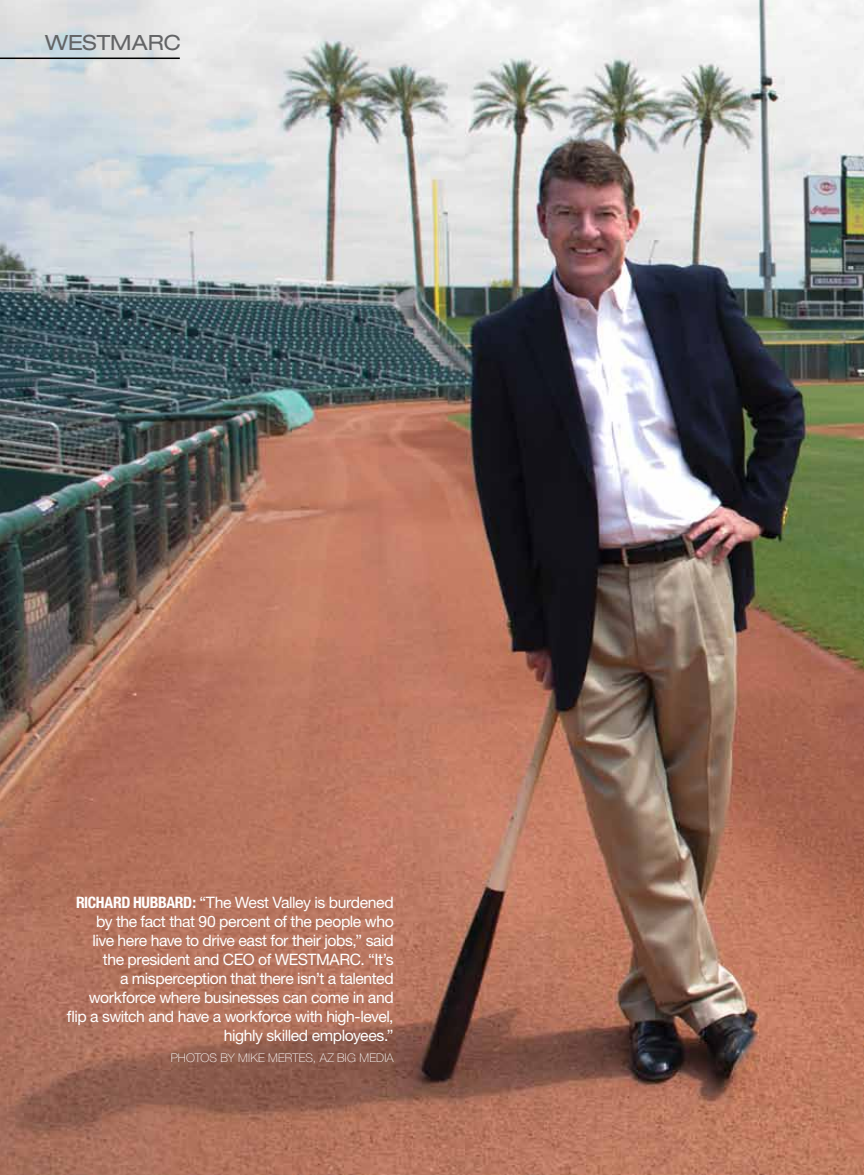
<style>
.page{position:relative;width:864px;height:1175px;background:#fff}
.page>*{position:absolute;margin:0;border:0;box-sizing:border-box;transform-origin:0 0}
.t1{font:expanded 21px "Helvetica Neue";color:#636466}
.t2{font:15.75px/18.9px "Helvetica Neue";letter-spacing:-.03em;color:#fff;text-align:right}
.t3{font:100 12px "Helvetica Neue";letter-spacing:.015em;color:#fff}
.s1{font-weight:700;font-stretch:condensed}
</style>
<div class="page">
<img style="left:0;top:0;width:864px;height:1174px">
<hr style="left:0;top:58px;width:180px;height:1px;background:#000">
<h1 class="t1" style="left:45px;top:30px;width:137px">WESTMARC</h1>
<p class="t2" style="left:67px;top:893px;width:328px"><span class="s1">RICHARD HUBBARD:</span> “The West Valley is burdened by the fact that 90 percent of the people who<br>live here have to drive east for their jobs,” said<br>the president and CEO of WESTMARC. “It’s<br>a misperception that there isn’t a talented workforce where businesses can come in and flip a switch and have a workforce with high-level, highly skilled employees.”</p>
<p class="t3" style="left:171px;top:1051px;width:225px">PHOTOS BY MIKE MERTES, AZ BIG MEDIA</p>
</div>
